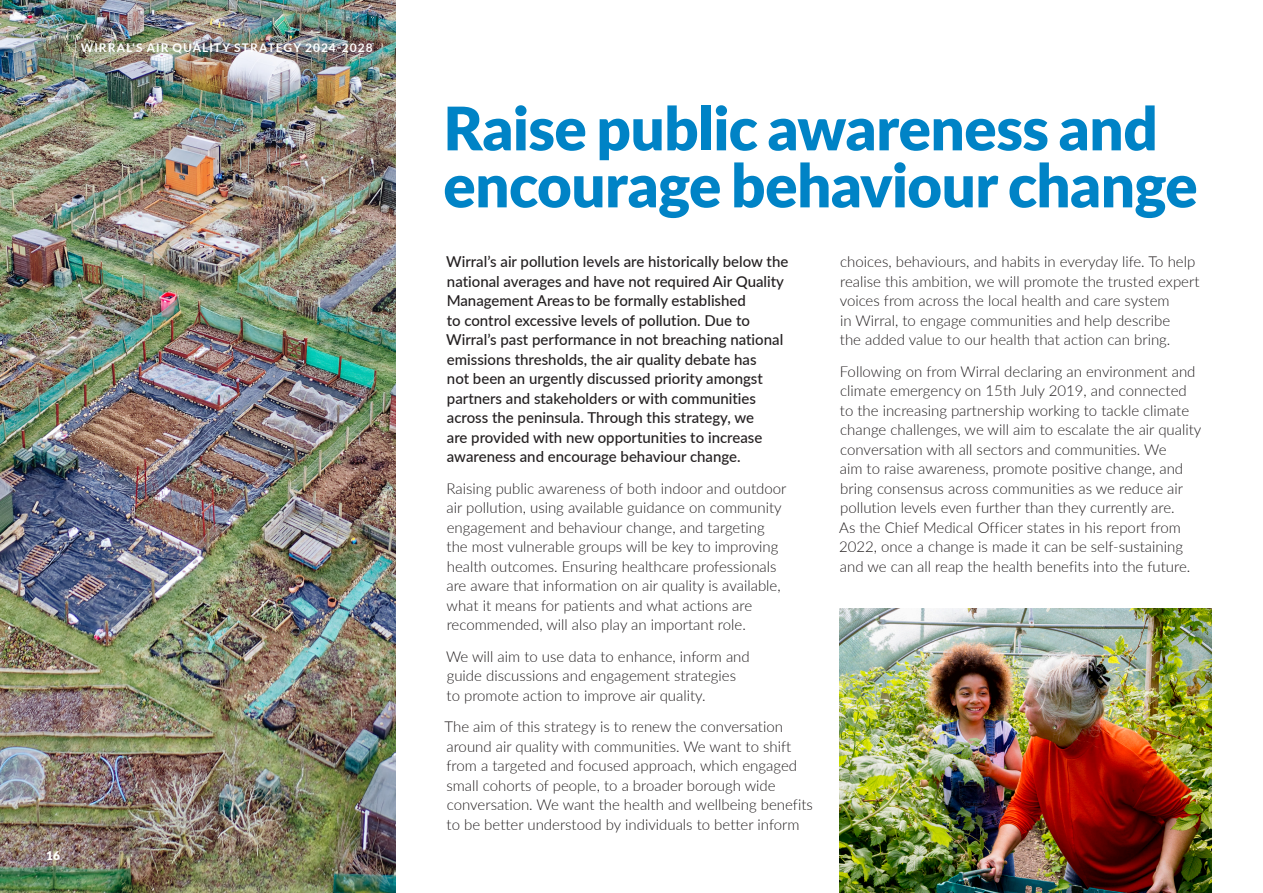
<style>
.page{position:relative;width:1263px;height:893px;background:#fff}
.page>*{position:absolute;margin:0;border:0;box-sizing:border-box;transform-origin:0 0}
.t1{font:900 60px/57px "Lato";letter-spacing:-.01em;color:#0083c6}
.t2{font:300 15px/19.5px "Lato";color:#231f20}
.t3{font:500 15px/19.5px "Lato";color:#231f20}
.t4{font:700 12px "Lato";letter-spacing:.085em;color:#fff}
.t5{font:900 12px "Lato";color:#fff}
</style>
<div class="page">
<img style="left:0;top:0;width:395px;height:893px">
<img style="left:840px;top:608px;width:372px;height:285px">
<p class="t4" style="left:81px;top:39px;width:293px">WIRRAL'S AIR QUALITY STRATEGY 2024-2028</p>
<p class="t5" style="left:46px;top:847px;width:15px">16</p>
<p class="t1" style="left:443px;top:97px;width:756px">Raise public awareness and encourage behaviour change</p>
<p class="t3" style="left:446px;top:251px;width:344px">Wirral’s air pollution levels are historically below the national averages and have not required Air Quality Management Areas to be formally established<br>to control excessive levels of pollution. Due to Wirral’s past performance in not breaching national emissions thresholds, the air quality debate has<br>not been an urgently discussed priority amongst partners and stakeholders or with communities across the peninsula. Through this strategy, we<br>are provided with new opportunities to increase awareness and encourage behaviour change.</p>
<p class="t2" style="left:446px;top:478px;width:341px">Raising public awareness of both indoor and outdoor air pollution, using available guidance on community engagement and behaviour change, and targeting the most vulnerable groups will be key to improving health outcomes. Ensuring healthcare professionals are aware that information on air quality is available, what it means for patients and what actions are recommended, will also play an important role.</p>
<p class="t2" style="left:446px;top:646px;width:305px">We will aim to use data to enhance, inform and guide discussions and engagement strategies to promote action to improve air quality.</p>
<p class="t2" style="left:445px;top:717px;width:370px">The aim of this strategy is to renew the conversation around air quality with communities. We want to shift from a targeted and focused approach, which engaged small cohorts of people, to a broader borough wide conversation. We want the health and wellbeing benefits to be better understood by individuals to better inform</p>
<p class="t2" style="left:840px;top:252px;width:361px">choices, behaviours, and habits in everyday life. To help realise this ambition, we will promote the trusted expert voices from across the local health and care system<br>in Wirral, to engage communities and help describe<br>the added value to our health that action can bring.</p>
<p class="t2" style="left:839px;top:361px;width:364px">Following on from Wirral declaring an environment and climate emergency on 15th July 2019, and connected to the increasing partnership working to tackle climate change challenges, we will aim to escalate the air quality conversation with all sectors and communities. We<br>aim to raise awareness, promote positive change, and bring consensus across communities as we reduce air pollution levels even further than they currently are.<br>As the Chief Medical Officer states in his report from 2022, once a change is made it can be self-sustaining and we can all reap the health benefits into the future.</p>
</div>
